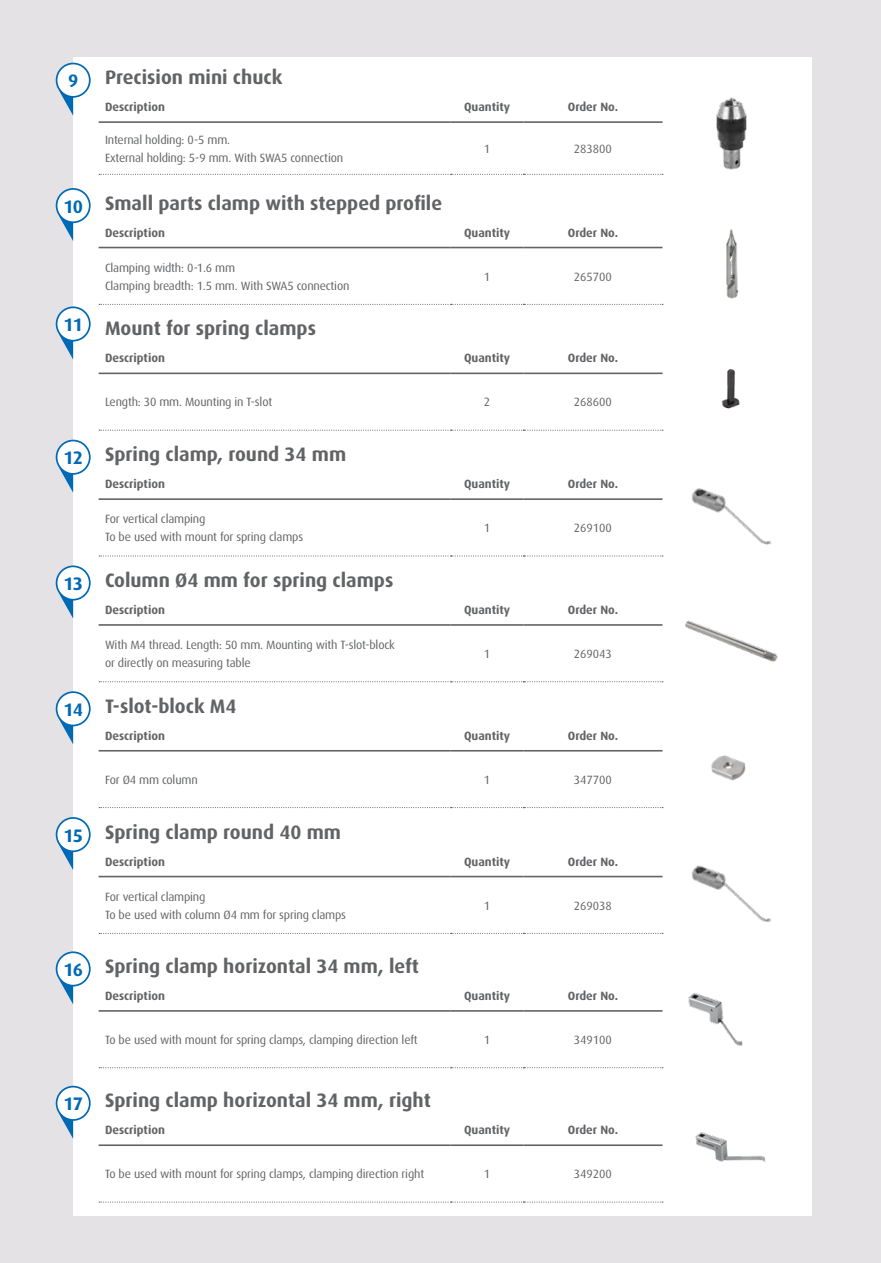
<style>
.page{position:relative;width:881px;height:1263px;background:#fff}
.page>*{position:absolute;margin:0;border:0;box-sizing:border-box;transform-origin:0 0}
.t1{font:700 19.5px "Dax Pro";color:#626365}
.t2{font:700 18.15px "Dax Pro";color:#0069b4}
.t3{font:12px/18px "Dax Pro";letter-spacing:-.015em;color:#626365}
.t4{font:700 12px "Dax Pro";color:#626365}
</style>
<div class="page">
<div style="left:0;top:0;width:880px;height:1263px;background:#e4e2e4"></div>
<div style="left:73px;top:57px;width:738px;height:1159px;background:#fff"></div>
<svg style="left:99px;top:174px;width:563px;height:1px"></svg>
<svg style="left:99px;top:304px;width:563px;height:1px"></svg>
<svg style="left:99px;top:430px;width:563px;height:1px"></svg>
<svg style="left:99px;top:555px;width:563px;height:1px"></svg>
<svg style="left:99px;top:681px;width:563px;height:1px"></svg>
<svg style="left:99px;top:807px;width:563px;height:1px"></svg>
<svg style="left:99px;top:933px;width:563px;height:1px"></svg>
<hr style="left:98px;top:121px;width:352px;height:2px;background:#626365">
<hr style="left:450px;top:121px;width:73px;height:2px;background:#626365">
<hr style="left:523px;top:121px;width:139px;height:2px;background:#626365">
<hr style="left:98px;top:247px;width:352px;height:1px;background:#626365">
<hr style="left:450px;top:247px;width:73px;height:1px;background:#626365">
<hr style="left:523px;top:247px;width:139px;height:1px;background:#626365">
<hr style="left:98px;top:373px;width:352px;height:1px;background:#626365">
<hr style="left:450px;top:373px;width:73px;height:1px;background:#626365">
<hr style="left:523px;top:373px;width:139px;height:1px;background:#626365">
<hr style="left:98px;top:498px;width:352px;height:2px;background:#626365">
<hr style="left:450px;top:498px;width:73px;height:2px;background:#626365">
<hr style="left:523px;top:498px;width:139px;height:2px;background:#626365">
<hr style="left:98px;top:624px;width:352px;height:2px;background:#626365">
<hr style="left:450px;top:624px;width:73px;height:2px;background:#626365">
<hr style="left:523px;top:624px;width:139px;height:2px;background:#626365">
<hr style="left:98px;top:750px;width:352px;height:1px;background:#626365">
<hr style="left:450px;top:750px;width:73px;height:1px;background:#626365">
<hr style="left:523px;top:750px;width:139px;height:1px;background:#626365">
<hr style="left:98px;top:876px;width:352px;height:1px;background:#626365">
<hr style="left:450px;top:876px;width:73px;height:1px;background:#626365">
<hr style="left:523px;top:876px;width:139px;height:1px;background:#626365">
<svg style="left:56px;top:63px;width:35px;height:53px"></svg>
<img style="left:716px;top:97px;width:31px;height:73px">
<svg style="left:56px;top:188px;width:35px;height:53px"></svg>
<img style="left:726px;top:229px;width:13px;height:70px">
<svg style="left:56px;top:306px;width:35px;height:54px"></svg>
<img style="left:721px;top:369px;width:19px;height:40px">
<svg style="left:56px;top:440px;width:35px;height:53px"></svg>
<img style="left:692px;top:488px;width:79px;height:57px">
<svg style="left:56px;top:565px;width:35px;height:53px"></svg>
<img style="left:685px;top:620px;width:93px;height:42px">
<svg style="left:56px;top:691px;width:35px;height:53px"></svg>
<img style="left:711px;top:755px;width:35px;height:26px">
<svg style="left:56px;top:817px;width:35px;height:53px"></svg>
<img style="left:692px;top:865px;width:79px;height:57px">
<svg style="left:99px;top:1067px;width:563px;height:1px"></svg>
<hr style="left:98px;top:1010px;width:352px;height:2px;background:#626365">
<hr style="left:450px;top:1010px;width:73px;height:2px;background:#626365">
<hr style="left:523px;top:1010px;width:139px;height:2px;background:#626365">
<svg style="left:56px;top:951px;width:35px;height:53px"></svg>
<img style="left:688px;top:992px;width:55px;height:54px">
<svg style="left:99px;top:1201px;width:563px;height:1px"></svg>
<hr style="left:98px;top:1144px;width:352px;height:2px;background:#626365">
<hr style="left:450px;top:1144px;width:73px;height:2px;background:#626365">
<hr style="left:523px;top:1144px;width:139px;height:2px;background:#626365">
<svg style="left:56px;top:1086px;width:35px;height:53px"></svg>
<img style="left:695px;top:1132px;width:71px;height:31px">
<h2 class="t2" style="left:68px;top:69px;width:12px">9</h2>
<h1 class="t1" style="left:105px;top:65px;width:179px">Precision mini chuck</h1>
<p class="t4" style="left:105px;top:99px;width:61px">Description</p>
<p class="t4" style="left:464px;top:99px;width:48px">Quantity</p>
<p class="t4" style="left:567px;top:99px;width:52px">Order No.</p>
<p class="t3" style="left:105px;top:130px;width:239px">Internal holding: 0-5 mm.<br>External holding: 5-9 mm. With SWA5 connection</p>
<p class="t3" style="left:483px;top:139px;width:8px">1</p>
<p class="t3" style="left:573px;top:139px;width:40px">283800</p>
<h1 class="t1" style="left:64px;top:190px;width:380px"><sub>10</sub> Small parts clamp with stepped profile</h1>
<p class="t4" style="left:105px;top:225px;width:61px">Description</p>
<p class="t4" style="left:464px;top:225px;width:48px">Quantity</p>
<p class="t4" style="left:567px;top:225px;width:52px">Order No.</p>
<p class="t3" style="left:105px;top:258px;width:246px">Clamping width: 0-1.6 mm<br>Clamping breadth: 1.5 mm. With SWA5 connection</p>
<p class="t3" style="left:483px;top:267px;width:8px">1</p>
<p class="t3" style="left:573px;top:267px;width:40px">265700</p>
<h1 class="t1" style="left:64px;top:316px;width:254px"><sup>11</sup> Mount for spring clamps</h1>
<p class="t4" style="left:105px;top:351px;width:61px">Description</p>
<p class="t4" style="left:464px;top:351px;width:48px">Quantity</p>
<p class="t4" style="left:567px;top:351px;width:52px">Order No.</p>
<p class="t3" style="left:105px;top:393px;width:169px">Length: 30 mm. Mounting in T-slot</p>
<p class="t3" style="left:483px;top:393px;width:8px">2</p>
<p class="t3" style="left:573px;top:393px;width:40px">268600</p>
<h1 class="t1" style="left:64px;top:442px;width:284px"><sub>12</sub> Spring clamp, round 34 mm</h1>
<p class="t4" style="left:105px;top:476px;width:61px">Description</p>
<p class="t4" style="left:464px;top:476px;width:48px">Quantity</p>
<p class="t4" style="left:567px;top:476px;width:52px">Order No.</p>
<p class="t3" style="left:105px;top:510px;width:200px">For vertical clamping<br>To be used with mount for spring clamps</p>
<p class="t3" style="left:483px;top:519px;width:8px">1</p>
<p class="t3" style="left:573px;top:519px;width:40px">269100</p>
<h1 class="t1" style="left:64px;top:568px;width:331px"><sub>13</sub> Column Ø4 mm for spring clamps</h1>
<p class="t4" style="left:105px;top:602px;width:61px">Description</p>
<p class="t4" style="left:464px;top:602px;width:48px">Quantity</p>
<p class="t4" style="left:567px;top:602px;width:52px">Order No.</p>
<p class="t3" style="left:105px;top:635px;width:291px">With M4 thread. Length: 50 mm. Mounting with T-slot-block or directly on measuring table</p>
<p class="t3" style="left:483px;top:644px;width:8px">1</p>
<p class="t3" style="left:573px;top:644px;width:40px">269043</p>
<h1 class="t1" style="left:64px;top:693px;width:174px"><sub>14</sub> T-slot-block M4</h1>
<p class="t4" style="left:105px;top:728px;width:61px">Description</p>
<p class="t4" style="left:464px;top:728px;width:48px">Quantity</p>
<p class="t4" style="left:567px;top:728px;width:52px">Order No.</p>
<p class="t3" style="left:105px;top:770px;width:94px">For Ø4 mm column</p>
<p class="t3" style="left:483px;top:770px;width:8px">1</p>
<p class="t3" style="left:573px;top:770px;width:40px">347700</p>
<h1 class="t1" style="left:64px;top:819px;width:279px"><sub>15</sub> Spring clamp round 40 mm</h1>
<p class="t4" style="left:105px;top:854px;width:61px">Description</p>
<p class="t4" style="left:464px;top:854px;width:48px">Quantity</p>
<p class="t4" style="left:567px;top:854px;width:52px">Order No.</p>
<p class="t3" style="left:105px;top:887px;width:242px">For vertical clamping<br>To be used with column Ø4 mm for spring clamps</p>
<p class="t3" style="left:483px;top:896px;width:8px">1</p>
<p class="t3" style="left:573px;top:896px;width:40px">269038</p>
<h1 class="t1" style="left:64px;top:954px;width:357px"><sub>16</sub> Spring clamp horizontal 34 mm, left</h1>
<p class="t4" style="left:105px;top:988px;width:61px">Description</p>
<p class="t4" style="left:464px;top:988px;width:48px">Quantity</p>
<p class="t4" style="left:567px;top:988px;width:52px">Order No.</p>
<p class="t3" style="left:105px;top:1030px;width:314px">To be used with mount for spring clamps, clamping direction left</p>
<p class="t3" style="left:483px;top:1030px;width:8px">1</p>
<p class="t3" style="left:573px;top:1030px;width:40px">349100</p>
<h1 class="t1" style="left:64px;top:1088px;width:368px"><sub>17</sub> Spring clamp horizontal 34 mm, right</h1>
<p class="t4" style="left:105px;top:1122px;width:61px">Description</p>
<p class="t4" style="left:464px;top:1122px;width:48px">Quantity</p>
<p class="t4" style="left:567px;top:1122px;width:52px">Order No.</p>
<p class="t3" style="left:105px;top:1165px;width:320px">To be used with mount for spring clamps, clamping direction right</p>
<p class="t3" style="left:483px;top:1165px;width:8px">1</p>
<p class="t3" style="left:573px;top:1165px;width:40px">349200</p>
</div>
